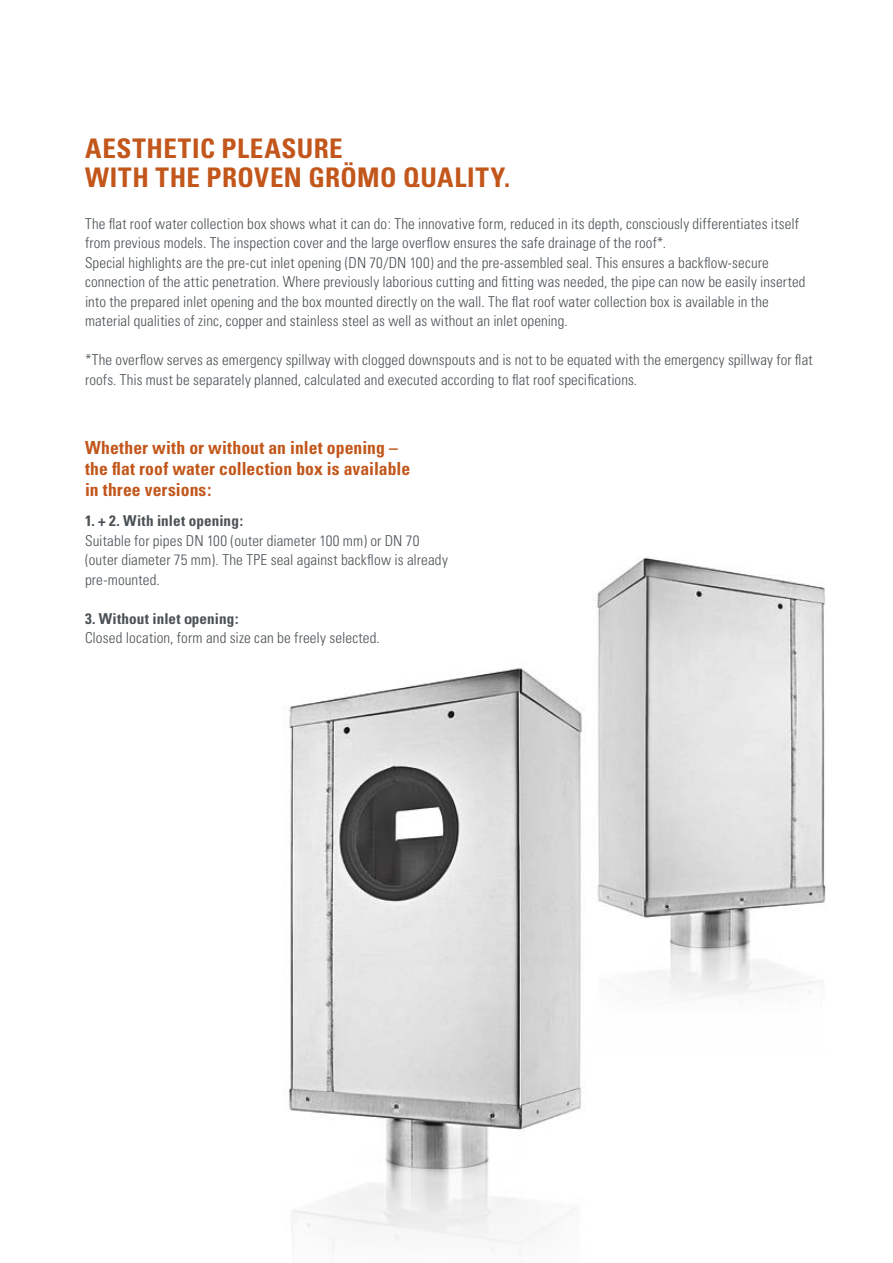
<style>
.page{position:relative;width:893px;height:1263px;background:#fff}
.page>*{position:absolute;margin:0;border:0;box-sizing:border-box;transform-origin:0 0}
.t1{font:700 condensed 27px "Univers";letter-spacing:.02em;color:#c2561b}
.Head_neu_copy_10{font:700 condensed 18px/21px "Univers";letter-spacing:.005em;color:#c2561b}
.Head_neu_copy_10-2{font:300 condensed 15px/19.5px "Univers";letter-spacing:.005em;color:#4b5255}
.Head_neu_copy_10-3{font:700 condensed 15px "Univers";letter-spacing:.01em;color:#4b5255}
</style>
<div class="page">
<img style="left:288px;top:668px;width:294px;height:583px">
<img style="left:522px;top:557px;width:304px;height:497px">
<p class="t1" style="left:85px;top:132px;width:259px">AESTHETIC PLEASURE</p>
<p class="t1" style="left:85px;top:160px;width:426px">WITH THE PROVEN GRÖMO QUALITY.</p>
<p class="Head_neu_copy_10-2" style="left:85px;top:214px;width:715px">The flat roof water collection box shows what it can do: The innovative form, reduced in its depth, consciously differentiates itself from previous models. The inspection cover and the large overflow ensures the safe drainage of the roof*.</p>
<p class="Head_neu_copy_10-2" style="left:85px;top:253px;width:722px">Special highlights are the pre-cut inlet opening (DN 70/DN 100) and the pre-assembled seal. This ensures a backflow-secure connection of the attic penetration. Where previously laborious cutting and fitting was needed, the pipe can now be easily inserted into the prepared inlet opening and the box mounted directly on the wall. The flat roof water collection box is available in the material qualities of zinc, copper and stainless steel as well as without an inlet opening.</p>
<p class="Head_neu_copy_10-2" style="left:85px;top:350px;width:729px">*The overflow serves as emergency spillway with clogged downspouts and is not to be equated with the emergency spillway for flat roofs. This must be separately planned, calculated and executed according to flat roof specifications.</p>
<p class="Head_neu_copy_10" style="left:85px;top:437px;width:327px">Whether with or without an inlet opening – the flat roof water collection box is available in three versions:</p>
<p class="Head_neu_copy_10-3" style="left:85px;top:512px;width:160px">1. + 2. With inlet opening:</p>
<p class="Head_neu_copy_10-2" style="left:85px;top:531px;width:336px">Suitable for pipes DN 100 (outer diameter 100 mm) or DN 70</p>
<p class="Head_neu_copy_10-2" style="left:85px;top:550px;width:364px">(outer diameter 75 mm). The TPE seal against backflow is already pre-mounted.</p>
<p class="Head_neu_copy_10-3" style="left:85px;top:609px;width:155px">3. Without inlet opening:</p>
<p class="Head_neu_copy_10-2" style="left:85px;top:628px;width:296px">Closed location, form and size can be freely selected.</p>
</div>
